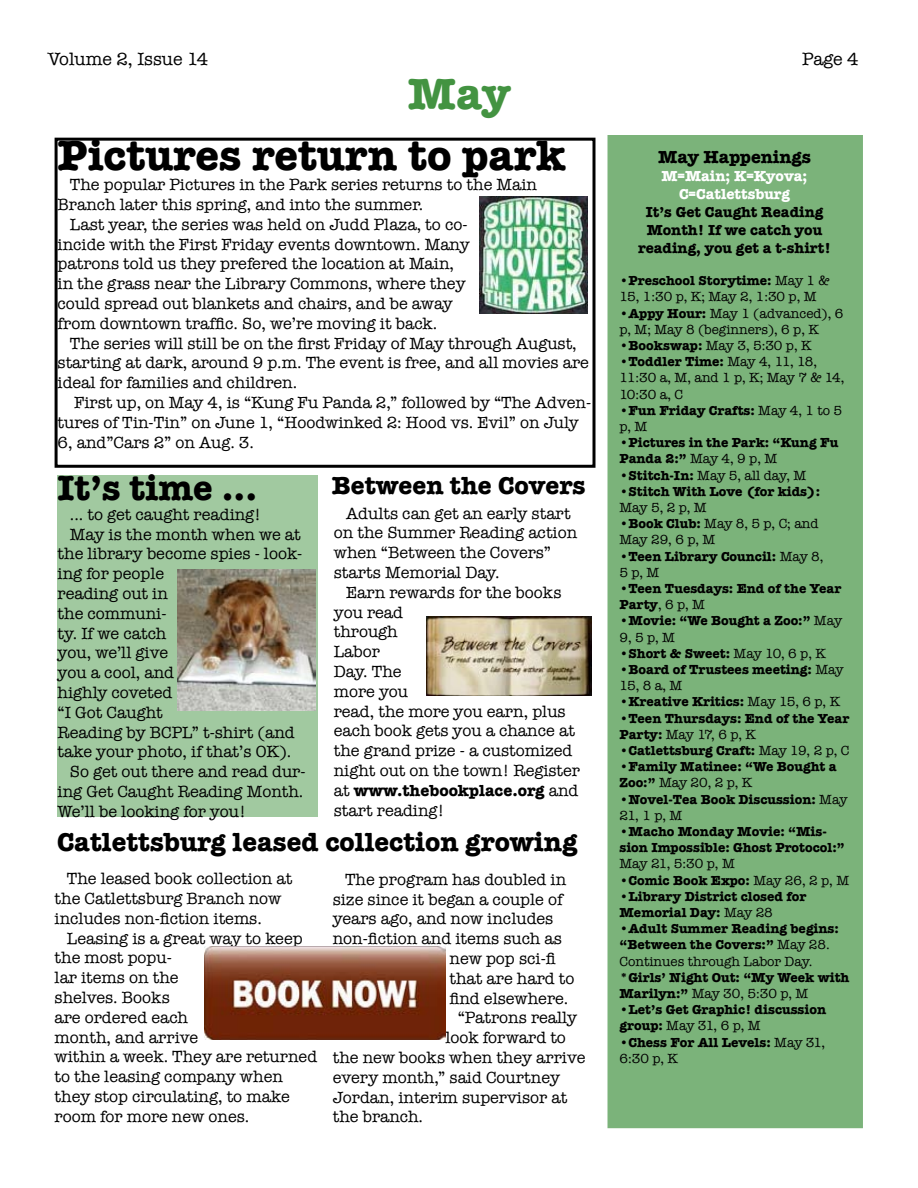
<style>
.page{position:relative;width:918px;height:1188px;background:#fff}
.page>*{position:absolute;margin:0;border:0;box-sizing:border-box;transform-origin:0 0}
.t1{font:700 45px "American Typewriter";color:#439341}
.t2{font:700 43.5px "American Typewriter";color:#000}
.t3{font:700 36px "American Typewriter";color:#000}
.t4{font:700 27px "American Typewriter";color:#000}
.t5{font:700 25.5px "American Typewriter";color:#000}
.t6{font:18px "American Typewriter";color:#000}
.t7{font:700 18px "American Typewriter";color:#000}
.t8{font:16.5px/19.8px "American Typewriter";color:#000}
.t9{font:700 15px/18px "American Typewriter";color:#000;text-align:center}
.t10{font:700 15px/18px "American Typewriter";color:#fff;text-align:center}
.t11{font:700 13.5px/16.2px "American Typewriter";color:#000}
.t12{font:13.5px/16.2px "American Typewriter";color:#000}
.s1{font-weight:700}
.s2{font-weight:400}
</style>
<div class="page">
<div style="left:607px;top:135px;width:256px;height:993px;background:#7bb37a"></div>
<div style="left:55px;top:138px;width:541px;height:330px;border:3px solid #000"></div>
<img style="left:479px;top:196px;width:108px;height:117px">
<div style="left:58px;top:475px;width:260px;height:342px;background:#a1c9a0"></div>
<img style="left:177px;top:569px;width:138px;height:141px">
<img style="left:426px;top:616px;width:165px;height:79px">
<img style="left:204px;top:946px;width:241px;height:94px">
<p class="t6" style="left:47px;top:45px;width:162px">Volume 2, Issue 14</p>
<p class="t6" style="left:802px;top:45px;width:58px">Page 4</p>
<h1 class="t1" style="left:408px;top:55px;width:104px">May</h1>
<h2 class="t2" style="left:58px;top:118px;width:509px">Pictures return to park</h2>
<p class="t8" style="left:70px;top:174px;width:469px">The popular Pictures in the Park series returns to the Main</p>
<p class="t8" style="left:58px;top:194px;width:367px">Branch later this spring, and into the summer.</p>
<p class="t8" style="left:70px;top:214px;width:399px">Last year, the series was held on Judd Plaza, to co-</p>
<p class="t8" style="left:58px;top:234px;width:414px">incide with the First Friday events downtown. Many</p>
<p class="t8" style="left:58px;top:253px;width:398px">patrons told us they prefered the location at Main,</p>
<p class="t8" style="left:58px;top:273px;width:410px">in the grass near the Library Commons, where they</p>
<p class="t8" style="left:58px;top:293px;width:397px">could spread out blankets and chairs, and be away</p>
<p class="t8" style="left:58px;top:313px;width:381px">from downtown traffic. So, we’re moving it back.</p>
<p class="t8" style="left:70px;top:333px;width:508px">The series will still be on the first Friday of May through August,</p>
<p class="t8" style="left:58px;top:352px;width:533px">starting at dark, around 9 p.m. The event is free, and all movies are</p>
<p class="t8" style="left:58px;top:372px;width:241px">ideal for families and children.</p>
<p class="t8" style="left:74px;top:392px;width:519px">First up, on May 4, is “Kung Fu Panda 2,” followed by “The Adven-</p>
<p class="t8" style="left:58px;top:412px;width:523px">tures of Tin-Tin” on June 1, “Hoodwinked 2: Hood vs. Evil” on July</p>
<p class="t8" style="left:58px;top:432px;width:198px">6, and”Cars 2” on Aug. 3.</p>
<h3 class="t3" style="left:58px;top:457px;width:201px">It’s time ...</h3>
<p class="t8" style="left:70px;top:504px;width:193px">... to get caught reading!</p>
<p class="t8" style="left:70px;top:524px;width:232px">May is the month when we at</p>
<p class="t8" style="left:58px;top:543px;width:246px">the library become spies - look-</p>
<p class="t8" style="left:58px;top:563px;width:108px">ing for people</p>
<p class="t8" style="left:58px;top:583px;width:112px">reading out in</p>
<p class="t8" style="left:58px;top:603px;width:110px">the communi-</p>
<p class="t8" style="left:58px;top:623px;width:110px">ty. If we catch</p>
<p class="t8" style="left:58px;top:642px;width:112px">you, we’ll give</p>
<p class="t8" style="left:58px;top:662px;width:118px">you a cool, and</p>
<p class="t8" style="left:58px;top:682px;width:116px">highly coveted</p>
<p class="t8" style="left:58px;top:702px;width:107px">“I Got Caught</p>
<p class="t8" style="left:58px;top:722px;width:239px">Reading by BCPL” t-shirt (and</p>
<p class="t8" style="left:58px;top:741px;width:235px">take your photo, if that’s OK).</p>
<p class="t8" style="left:70px;top:761px;width:237px">So get out there and read dur-</p>
<p class="t8" style="left:58px;top:781px;width:247px">ing Get Caught Reading Month.</p>
<p class="t8" style="left:58px;top:801px;width:190px">We’ll be looking for you!</p>
<h3 class="t5" style="left:332px;top:464px;width:255px">Between the Covers</h3>
<p class="t8" style="left:334px;top:503px;width:245px;text-indent:12px">Adults can get an early start on the Summer Reading action when “Between the Covers” starts Memorial Day.</p>
<p class="t8" style="left:334px;top:582px;width:248px;text-indent:12px">Earn rewards for the books you read<br>through<br>Labor<br>Day. The<br>more you<br>read, the more you earn, plus each book gets you a chance at the grand prize - a customized night out on the town! Register at <span class="s1">www.thebookplace.org</span> and start reading!</p>
<h3 class="t4" style="left:57px;top:818px;width:522px">Catlettsburg leased collection growing</h3>
<p class="t8" style="left:55px;top:868px;width:239px;text-indent:12px">The leased book collection at the Catlettsburg Branch now includes non-fiction items.</p>
<p class="t8" style="left:55px;top:928px;width:264px;text-indent:12px">Leasing is a great way to keep the most popu-<br>lar items on the<br>shelves. Books<br>are ordered each<br>month, and arrive<br>within a week. They are returned to the leasing company when they stop circulating, to make room for more new ones.</p>
<p class="t8" style="left:345px;top:869px;width:223px">The program has doubled in</p>
<p class="t8" style="left:333px;top:889px;width:232px">size since it began a couple of</p>
<p class="t8" style="left:333px;top:908px;width:222px">years ago, and now includes</p>
<p class="t8" style="left:333px;top:928px;width:231px">non-fiction and items such as</p>
<p class="t8" style="left:450px;top:948px;width:108px">new pop sci-fi</p>
<p class="t8" style="left:450px;top:968px;width:126px">that are hard to</p>
<p class="t8" style="left:450px;top:988px;width:120px">find elsewhere.</p>
<p class="t8" style="left:458px;top:1007px;width:121px">“Patrons really</p>
<p class="t8" style="left:445px;top:1027px;width:122px">look forward to</p>
<p class="t8" style="left:333px;top:1047px;width:254px">the new books when they arrive</p>
<p class="t8" style="left:333px;top:1067px;width:229px">every month,” said Courtney</p>
<p class="t8" style="left:333px;top:1087px;width:236px">Jordan, interim supervisor at</p>
<p class="t8" style="left:333px;top:1106px;width:92px">the branch.</p>
<p class="t7" style="left:658px;top:141px;width:154px">May Happenings</p>
<p class="t10" style="left:661px;top:166px;width:148px">M=Main; K=Kyova;<br>C=Catlettsburg</p>
<p class="t9" style="left:638px;top:202px;width:194px">It’s Get Caught Reading<br>Month! If we catch you reading, you get a t-shirt!</p>
<p class="t12" style="left:620px;top:272px;width:212px"><span class="s1">•Preschool Storytime:</span> May 1 &amp;<br>15, 1:30 p, K; May 2, 1:30 p, M</p>
<p class="t12" style="left:620px;top:305px;width:225px"><span class="s1">•Appy Hour:</span> May 1 (advanced), 6 p, M; May 8 (beginners), 6 p, K</p>
<p class="t12" style="left:620px;top:337px;width:194px"><span class="s1">•Bookswap:</span> May 3, 5:30 p, K</p>
<p class="t12" style="left:620px;top:353px;width:226px"><span class="s1">•Toddler Time:</span> May 4, 11, 18,<br>11:30 a, M, and 1 p, K; May 7 &amp; 14,<br>10:30 a, C</p>
<p class="t11" style="left:620px;top:401px;width:224px">•Fun Friday Crafts: <span class="s2">May 4, 1 to 5 p, M</span></p>
<p class="t11" style="left:620px;top:434px;width:220px">•Pictures in the Park: “Kung Fu<br>Panda 2:” <span class="s2">May 4, 9 p, M</span></p>
<p class="t12" style="left:620px;top:467px;width:188px"><span class="s1">•Stitch-In:</span> May 5, all day, M</p>
<p class="t11" style="left:620px;top:482px;width:202px">•Stitch With Love (for kids):</p>
<p class="t12" style="left:620px;top:499px;width:89px">May 5, 2 p, M</p>
<p class="t12" style="left:620px;top:515px;width:201px"><span class="s1">•Book Club:</span> May 8, 5 p, C; and<br>May 29, 6 p, M</p>
<p class="t11" style="left:620px;top:547px;width:206px">•Teen Library Council: <span class="s2">May 8,<br>5 p, M</span></p>
<p class="t11" style="left:620px;top:580px;width:223px"><span class="s2">•</span>Teen Tuesdays: End of the Year<br>Party<span class="s2">, 6 p, M</span></p>
<p class="t11" style="left:620px;top:612px;width:224px"><span class="s2">•</span>Movie: “We Bought a Zoo:” <span class="s2">May<br>9, 5 p, M</span></p>
<p class="t11" style="left:620px;top:644px;width:208px">•Short &amp; Sweet: <span class="s2">May 10, 6 p, K</span></p>
<p class="t11" style="left:620px;top:661px;width:226px">•Board of Trustees meeting: <span class="s2">May<br>15, 8 a, M</span></p>
<p class="t11" style="left:620px;top:693px;width:222px">•Kreative Kritics: <span class="s2">May 15, 6 p, K</span></p>
<p class="t11" style="left:620px;top:709px;width:231px">•Teen Thursdays: End of the Year<br>Party: <span class="s2">May 17, 6 p, K</span></p>
<p class="t11" style="left:620px;top:742px;width:231px">•Catlettsburg Craft: <span class="s2">May 19, 2 p, C</span></p>
<p class="t11" style="left:620px;top:758px;width:219px">•Family Matinee: “We Bought a<br>Zoo:” <span class="s2">May 20, 2 p, K</span></p>
<p class="t11" style="left:620px;top:790px;width:230px">•Novel-Tea Book Discussion: <span class="s2">May<br>21, 1 p, M</span></p>
<p class="t11" style="left:620px;top:823px;width:227px">•Macho Monday Movie: “Mis&shy;sion Impossible: Ghost Protocol:”</p>
<p class="t12" style="left:620px;top:855px;width:117px">May 21, 5:30 p, M</p>
<p class="t11" style="left:620px;top:871px;width:231px">•Comic Book Expo: <span class="s2">May 26, 2 p, M</span></p>
<p class="t11" style="left:620px;top:887px;width:188px">•Library District closed for<br>Memorial Day: <span class="s2">May 28</span></p>
<p class="t11" style="left:620px;top:920px;width:221px">•Adult Summer Reading begins: “Between the Covers:” <span class="s2">May 28.<br>Continues through Labor Day.</span></p>
<p class="t11" style="left:620px;top:968px;width:231px">*Girls’ Night Out: “My Week with<br>Marilyn:” <span class="s2">May 30, 5:30 p, M</span></p>
<p class="t11" style="left:620px;top:1001px;width:208px">•Let’s Get Graphic! discussion group: <span class="s2">May 31, 6 p, M</span></p>
<p class="t11" style="left:620px;top:1033px;width:207px">•Chess For All Levels: <span class="s2">May 31,<br>6:30 p, K</span></p>
</div>
